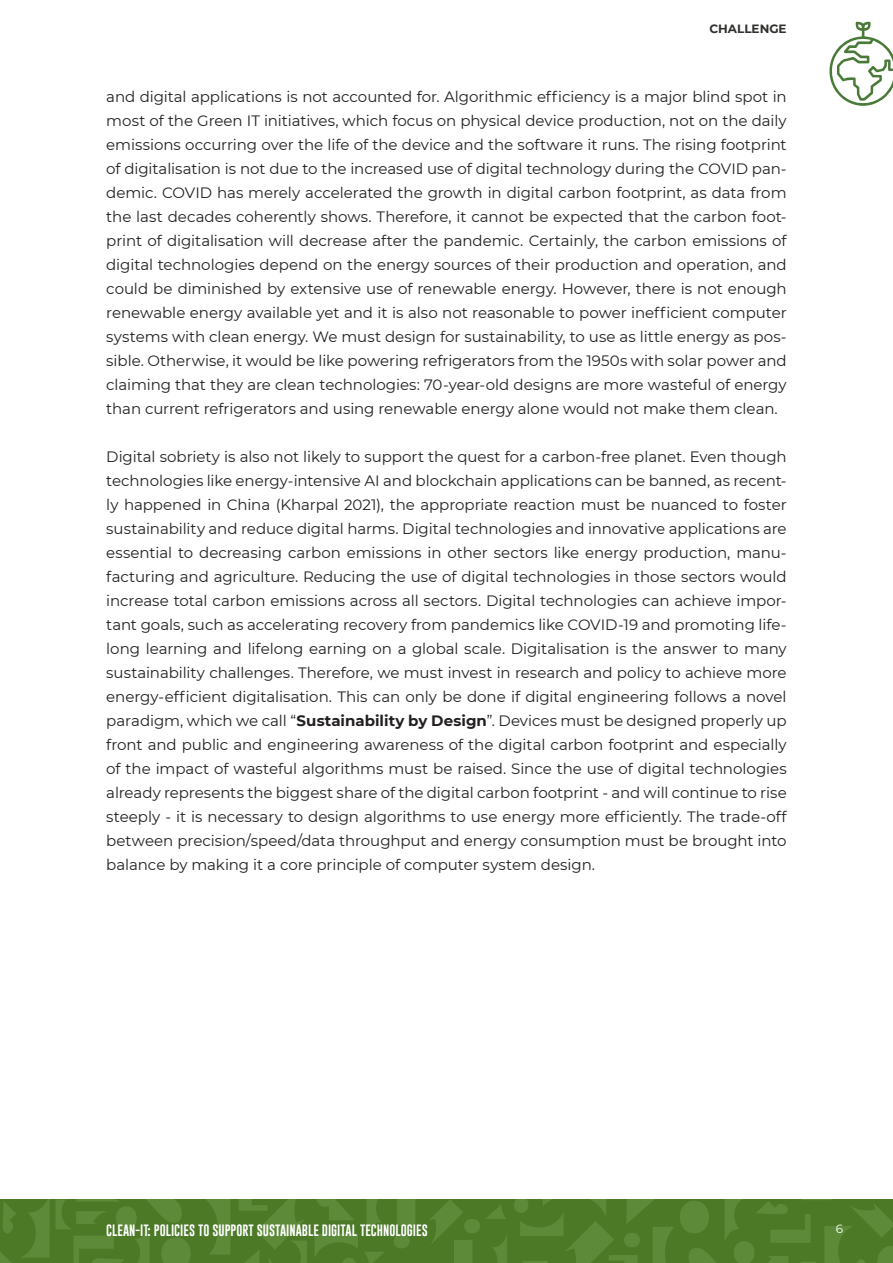
<style>
.page{position:relative;width:893px;height:1263px;background:#fff}
.page>*{position:absolute;margin:0;border:0;box-sizing:border-box;transform-origin:0 0}
.normale{font:15px/24px "Montserrat";letter-spacing:-.005em;color:#231f20;text-align:justify}
.t1{font:12px "Gobold";color:#fff}
.t2{font:700 12px "Montserrat";color:#30302e}
.t3{font:12px "Montserrat";color:#fff}
.s1{font-weight:700}
</style>
<div class="page">
<div style="left:0;top:1199px;width:893px;height:64px;background:#4b7926"></div>
<svg style="left:514px;top:1199px;width:379px;height:64px"></svg>
<svg style="left:430px;top:1200px;width:77px;height:63px"></svg>
<svg style="left:0;top:1199px;width:415px;height:64px"></svg>
<svg style="left:829px;top:22px;width:64px;height:84px"></svg>
<p class="t2" style="left:709px;top:20px;width:79px">CHALLENGE</p>
<p class="normale" style="left:106px;top:84px;width:682px">and digital applications is not accounted for. Algorithmic efficiency is a major blind spot in most of the Green IT initiatives, which focus on physical device production, not on the daily emissions occurring over the life of the device and the software it runs. The rising footprint of digitalisation is not due to the increased use of digital technology during the COVID pan&shy;demic. COVID has merely accelerated the growth in digital carbon footprint, as data from the last decades coherently shows. Therefore, it cannot be expected that the carbon foot&shy;print of digitalisation will decrease after the pandemic. Certainly, the carbon emissions of digital technologies depend on the energy sources of their production and operation, and could be diminished by extensive use of renewable energy. However, there is not enough renewable energy available yet and it is also not reasonable to power inefficient computer systems with clean energy. We must design for sustainability, to use as little energy as pos&shy;sible. Otherwise, it would be like powering refrigerators from the 1950s with solar power and claiming that they are clean technologies: 70-year-old designs are more wasteful of energy than current refrigerators and using renewable energy alone would not make them clean.</p>
<p class="normale" style="left:106px;top:444px;width:682px">Digital sobriety is also not likely to support the quest for a carbon-free planet. Even though technologies like energy-intensive AI and blockchain applications can be banned, as recent&shy;ly happened in China (Kharpal 2021), the appropriate reaction must be nuanced to foster sustainability and reduce digital harms. Digital technologies and innovative applications are essential to decreasing carbon emissions in other sectors like energy production, manu&shy;facturing and agriculture. Reducing the use of digital technologies in those sectors would increase total carbon emissions across all sectors. Digital technologies can achieve impor&shy;tant goals, such as accelerating recovery from pandemics like COVID-19 and promoting life&shy;long learning and lifelong earning on a global scale. Digitalisation is the answer to many sustainability challenges. Therefore, we must invest in research and policy to achieve more energy-efficient digitalisation. This can only be done if digital engineering follows a novel paradigm, which we call “<span class="s1">Sustainability by Design</span>”. Devices must be designed properly up front and public and engineering awareness of the digital carbon footprint and especially of the impact of wasteful algorithms must be raised. Since the use of digital technologies already represents the biggest share of the digital carbon footprint - and will continue to rise steeply - it is necessary to design algorithms to use energy more efficiently. The trade-off between precision/speed/data throughput and energy consumption must be brought into balance by making it a core principle of computer system design.</p>
<p class="t1" style="left:106px;top:1223px;width:323px">CLEAN-IT: POLICIES TO SUPPORT SUSTAINABLE DIGITAL TECHNOLOGIES</p>
<p class="t3" style="left:836px;top:1221px;width:9px">6</p>
</div>
